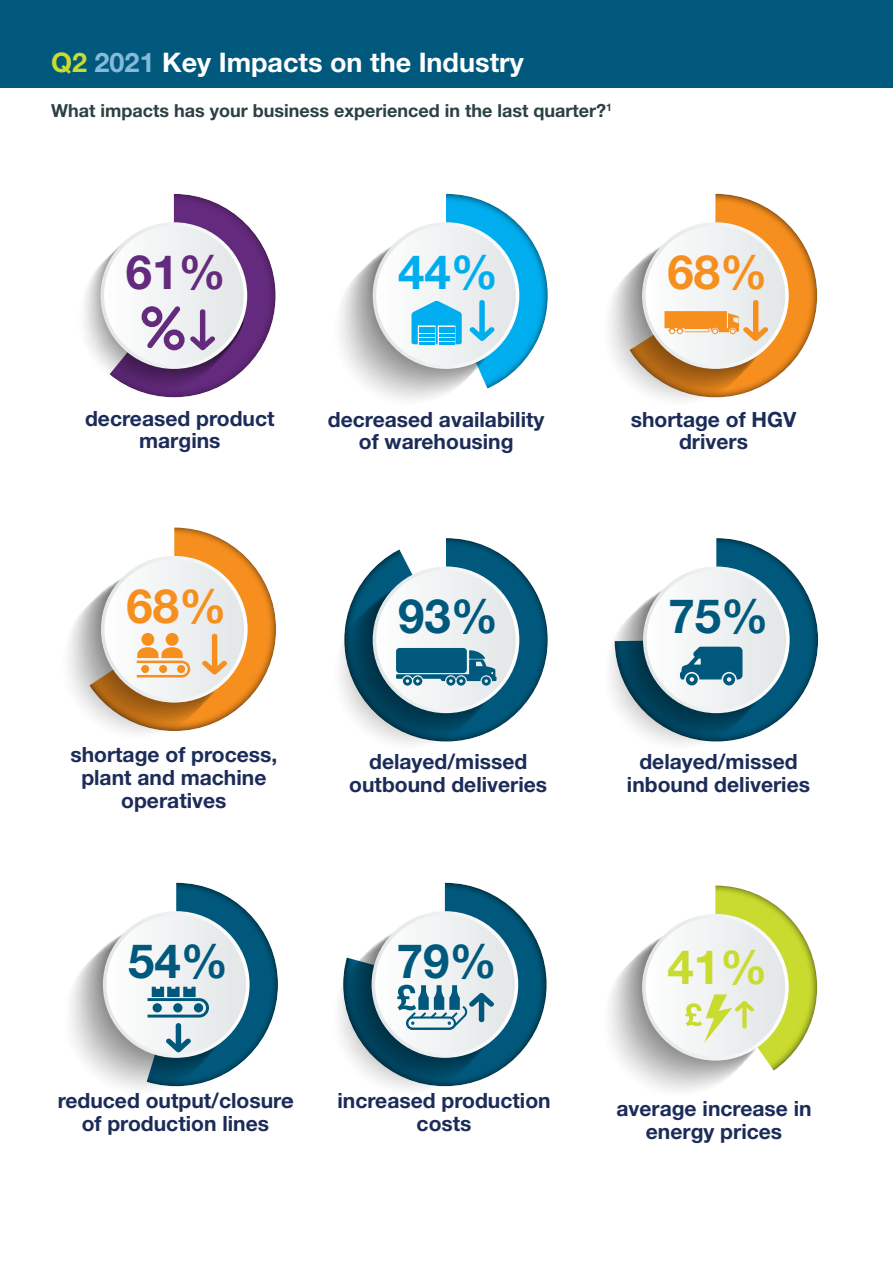
<style>
.page{position:relative;width:893px;height:1263px;background:#fff}
.page>*{position:absolute;margin:0;border:0;box-sizing:border-box;transform-origin:0 0}
.t1{font:700 47.4px "Helvetica Neue";color:#00597d}
.t2{font:700 47.4px "Helvetica Neue";color:#f68f1e}
.t3{font:700 47.4px "Helvetica Neue";color:#00aeef}
.t4{font:700 47.4px "Helvetica Neue";color:#cadb2f}
.t5{font:700 47.4px "Helvetica Neue";color:#642a7d}
.Body_Txt{font:700 27px "Helvetica Neue";color:#fff}
.Body_Txt-2{font:700 21px/22.8px "Helvetica Neue";color:#1c2c59;text-align:center}
.Body_Txt-3{font:700 18px "Helvetica Neue";color:#2b4144}
.s1{color:#cadb2f}
.s2{color:#85badb}
</style>
<div class="page">
<div style="left:72px;top:193px;width:205px;height:204px;background:#231f20;opacity:.6"></div>
<img style="left:215px;top:211px;width:40px;height:186px">
<div style="left:0;top:0;width:893px;height:88px;background:#00597d"></div>
<svg style="left:102px;top:224px;width:143px;height:143px;background:#e7eaeb"></svg>
<svg style="left:768px;top:208px;width:50px;height:168px"></svg>
<img style="left:620px;top:224px;width:158px;height:176px">
<svg style="left:644px;top:224px;width:143px;height:143px"></svg>
<svg style="left:609px;top:193px;width:159px;height:172px"></svg>
<svg style="left:499px;top:209px;width:49px;height:167px"></svg>
<svg style="left:446px;top:193px;width:53px;height:31px;fill:#00aeef"></svg>
<img style="left:340px;top:224px;width:169px;height:176px">
<div style="left:374px;top:224px;width:144px;height:143px;background:#f0f2f3;border-radius:72px"></div>
<div style="left:373px;top:222px;width:146px;height:147px;border:4px solid #fff;border-radius:50%"></div>
<svg style="left:411px;top:301px;width:51px;height:43px"></svg>
<svg style="left:470px;top:300px;width:25px;height:41px"></svg>
<svg style="left:190px;top:528px;width:86px;height:181px"></svg>
<img style="left:82px;top:558px;width:155px;height:175px">
<div style="left:103px;top:558px;width:143px;height:143px;background:#e9eced;border-radius:72px"></div>
<svg style="left:202px;top:634px;width:25px;height:40px"></svg>
<svg style="left:68px;top:527px;width:122px;height:176px"></svg>
<svg style="left:716px;top:538px;width:102px;height:182px;fill:#00597d"></svg>
<img style="left:610px;top:568px;width:169px;height:176px">
<div style="left:645px;top:568px;width:143px;height:143px;background:#eff1f2;border-radius:72px"></div>
<div style="left:643px;top:566px;width:147px;height:147px;border:4px solid #fff;border-radius:50%"></div>
<svg style="left:680px;top:647px;width:62px;height:38px"></svg>
<svg style="left:446px;top:538px;width:102px;height:182px;fill:#00597d"></svg>
<svg style="left:374px;top:549px;width:35px;height:19px"></svg>
<img style="left:340px;top:568px;width:169px;height:176px">
<div style="left:374px;top:568px;width:144px;height:143px;background:#f0f2f3;border-radius:72px"></div>
<div style="left:373px;top:566px;width:146px;height:147px;border:4px solid #fff;border-radius:50%"></div>
<svg style="left:396px;top:648px;width:100px;height:38px"></svg>
<svg style="left:209px;top:888px;width:69px;height:177px"></svg>
<img style="left:209px;top:913px;width:30px;height:168px">
<svg style="left:105px;top:913px;width:143px;height:143px;background:#e8ebec"></svg>
<svg style="left:70px;top:882px;width:139px;height:207px"></svg>
<svg style="left:791px;top:919px;width:27px;height:136px"></svg>
<svg style="left:715px;top:885px;width:76px;height:183px;fill:#cadb2f"></svg>
<img style="left:609px;top:916px;width:169px;height:175px">
<div style="left:644px;top:916px;width:143px;height:143px;background:#f0f2f3;border-radius:72px"></div>
<div style="left:642px;top:914px;width:147px;height:146px;border:4px solid #fff;border-radius:50%"></div>
<svg style="left:686px;top:994px;width:68px;height:49px"></svg>
<svg style="left:494px;top:895px;width:53px;height:169px"></svg>
<img style="left:341px;top:913px;width:167px;height:176px">
<svg style="left:373px;top:913px;width:143px;height:143px"></svg>
<svg style="left:339px;top:882px;width:155px;height:150px"></svg>
<svg style="left:72px;top:193px;width:143px;height:205px"></svg>
<div style="left:142px;top:306px;width:20px;height:21px;border:6px solid #642a7d;border-radius:50%"></div>
<div style="left:164px;top:329px;width:21px;height:21px;border:6px solid #642a7d;border-radius:50%"></div>
<p class="Body_Txt" style="left:51px;top:46px;width:474px"><span class="s1">Q2</span> <span class="s2">2021</span> Key Impacts on the Industry</p>
<p class="Body_Txt-3" style="left:51px;top:100px;width:562px">What impacts has your business experienced in the last quarter?<sup>1</sup></p>
<p class="t5" style="left:126px;top:243px;width:102px">61%</p>
<p class="Body_Txt-2" style="left:85px;top:406px;width:191px">decreased product margins</p>
<p class="t3" style="left:398px;top:243px;width:102px">44%</p>
<p class="Body_Txt-2" style="left:328px;top:407px;width:218px">decreased availability of warehousing</p>
<p class="t2" style="left:667px;top:243px;width:102px">68%</p>
<p class="Body_Txt-2" style="left:631px;top:407px;width:167px">shortage of HGV drivers</p>
<p class="t2" style="left:126px;top:576px;width:102px">68%</p>
<p class="Body_Txt-2" style="left:70px;top:742px;width:208px">shortage of process, plant and machine operatives</p>
<p class="t1" style="left:128px;top:932px;width:102px">54%</p>
<p class="t1" style="left:398px;top:587px;width:102px">93%</p>
<p class="Body_Txt-2" style="left:349px;top:749px;width:199px">delayed/missed outbound deliveries</p>
<p class="t1" style="left:397px;top:932px;width:102px">79%</p>
<p class="t1" style="left:668px;top:587px;width:102px">75%</p>
<p class="Body_Txt-2" style="left:627px;top:749px;width:185px">delayed/missed inbound deliveries</p>
<p class="t4" style="left:667px;top:938px;width:102px">41%</p>
<p class="Body_Txt-2" style="left:58px;top:1088px;width:237px">reduced output/closure of production lines</p>
<p class="Body_Txt-2" style="left:337px;top:1088px;width:215px">increased production costs</p>
<p class="Body_Txt-2" style="left:616px;top:1097px;width:197px">average increase in energy prices</p>
</div>
